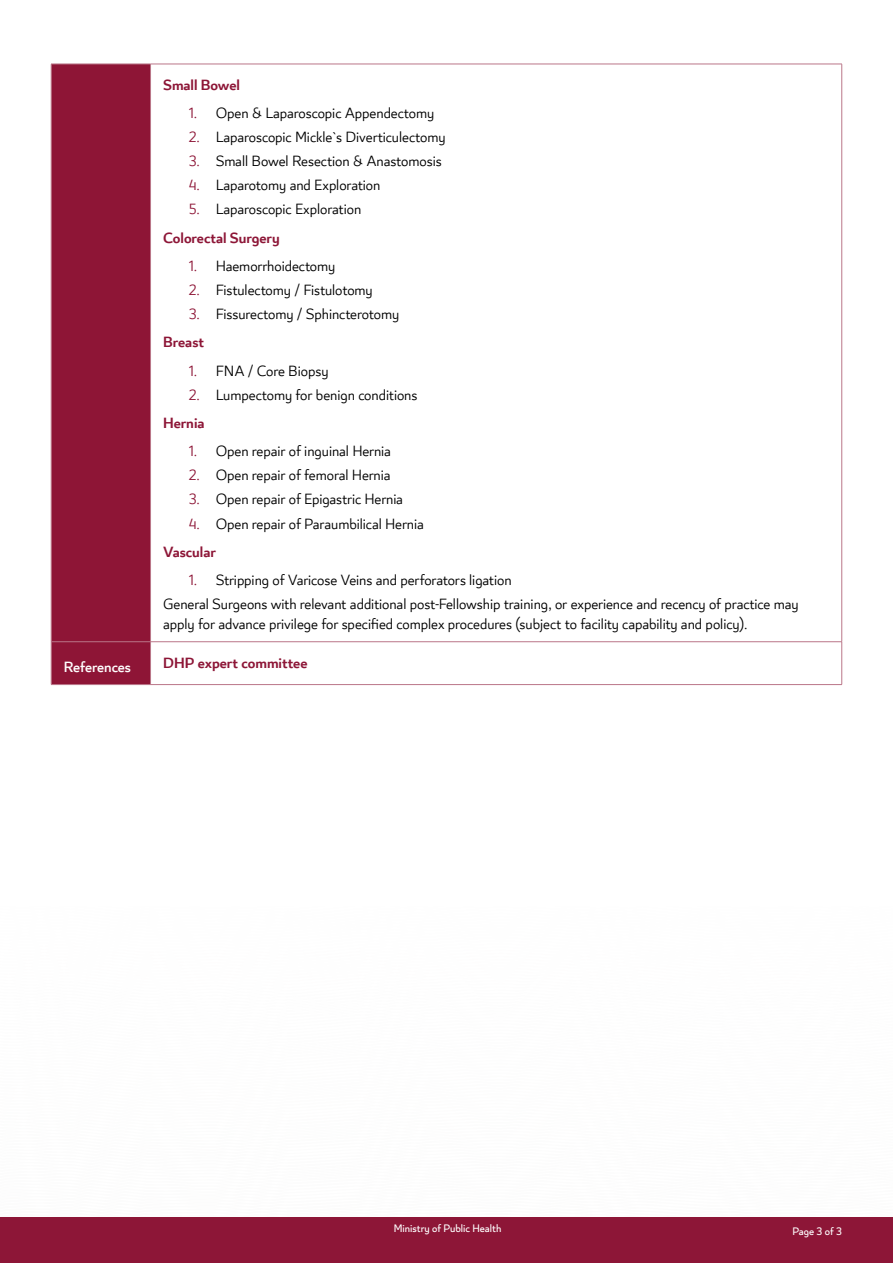
<style>
.page{position:relative;width:893px;height:1263px;background:#fff}
.page>*{position:absolute;margin:0;border:0;box-sizing:border-box;transform-origin:0 0}
.t1{font:300 16.5px/28.3px "Lusail";color:#000}
.t2{font:600 16.5px "Lusail";letter-spacing:-.005em;color:#8d1637}
.t3{font:500 16.5px "Lusail";letter-spacing:-.005em;color:#fff}
.t4{font:12px "Lusail";color:#fff}
.s1{color:#8d1637}
.s2{font-weight:600;color:#8d1637}
</style>
<div class="page">
<div style="left:0;top:1217px;width:893px;height:46px;background:#8d1637"></div>
<div style="left:52px;top:65px;width:98px;height:619px;background:#8e1536"></div>
<hr style="left:51px;top:64px;width:1px;height:578px;background:#ba7688">
<hr style="left:150px;top:64px;width:1px;height:577px;background:#ba7688">
<hr style="left:51px;top:642px;width:1px;height:42px;background:#ba7688">
<hr style="left:150px;top:642px;width:1px;height:42px;background:#ba7688">
<hr style="left:51px;top:684px;width:100px;height:1px;background:#ba7688">
<hr style="left:151px;top:64px;width:691px;height:1px;background:#ba7688">
<hr style="left:841px;top:64px;width:1px;height:577px;background:#ba7688">
<hr style="left:51px;top:641px;width:100px;height:1px;background:#ba7688">
<hr style="left:151px;top:641px;width:691px;height:1px;background:#ba7688">
<hr style="left:841px;top:642px;width:1px;height:42px;background:#ba7688">
<hr style="left:151px;top:684px;width:691px;height:1px;background:#ba7688">
<hr style="left:51px;top:64px;width:100px;height:1px;background:#ba7688">
<p class="t2" style="left:163px;top:74px;width:78px">Small Bowel</p>
<p class="t1" style="left:189px;top:100px;width:247px"><span class="s1">1.</span> Open &amp; Laparoscopic Appendectomy</p>
<p class="t1" style="left:189px;top:124px;width:258px"><span class="s1">2.</span> Laparoscopic Mickle`s Diverticulectomy</p>
<p class="t1" style="left:189px;top:148px;width:254px"><span class="s1">3.</span> Small Bowel Resection &amp; Anastomosis</p>
<p class="t1" style="left:189px;top:172px;width:193px"><span class="s1">4.</span> Laparotomy and Exploration</p>
<p class="t1" style="left:163px;top:196px;width:199px;text-indent:26px"><span class="s1">5.</span> Laparoscopic Exploration<br><span class="s2">Colorectal Surgery</span></p>
<p class="t1" style="left:189px;top:253px;width:148px"><span class="s1">1.</span> Haemorrhoidectomy</p>
<p class="t1" style="left:189px;top:277px;width:186px"><span class="s1">2.</span> Fistulectomy / Fistulotomy</p>
<p class="t1" style="left:163px;top:301px;width:238px;text-indent:26px"><span class="s1">3.</span> Fissurectomy / Sphincterotomy<br><span class="s2">Breast</span></p>
<p class="t1" style="left:189px;top:357px;width:141px"><span class="s1">1.</span> FNA / Core Biopsy</p>
<p class="t1" style="left:163px;top:381px;width:256px;text-indent:26px"><span class="s1">2.</span> Lumpectomy for benign conditions<br><span class="s2">Hernia</span></p>
<p class="t1" style="left:189px;top:438px;width:204px"><span class="s1">1.</span> Open repair of inguinal Hernia</p>
<p class="t1" style="left:189px;top:462px;width:203px"><span class="s1">2.</span> Open repair of femoral Hernia</p>
<p class="t1" style="left:189px;top:486px;width:216px"><span class="s1">3.</span> Open repair of Epigastric Hernia</p>
<p class="t1" style="left:163px;top:510px;width:262px;text-indent:26px"><span class="s1">4.</span> Open repair of Paraumbilical Hernia<br><span class="s2">Vascular</span></p>
<p class="t1" style="left:163px;top:569px;width:637px;line-height:24px;text-indent:26px"><span class="s1">1.</span> Stripping of Varicose Veins and perforators ligation<br>General Surgeons with relevant additional post-Fellowship training, or experience and recency of practice may</p>
<p class="t1" style="left:163px;top:611px;width:586px">apply for advance privilege for specified complex procedures (subject to facility capability and policy).</p>
<p class="t3" style="left:64px;top:657px;width:69px">References</p>
<p class="t2" style="left:163px;top:652px;width:146px">DHP expert committee</p>
<p class="t4" style="left:394px;top:1221px;width:109px">Ministry of Public Health</p>
<p class="t4" style="left:792px;top:1224px;width:51px">Page 3 of 3</p>
</div>
